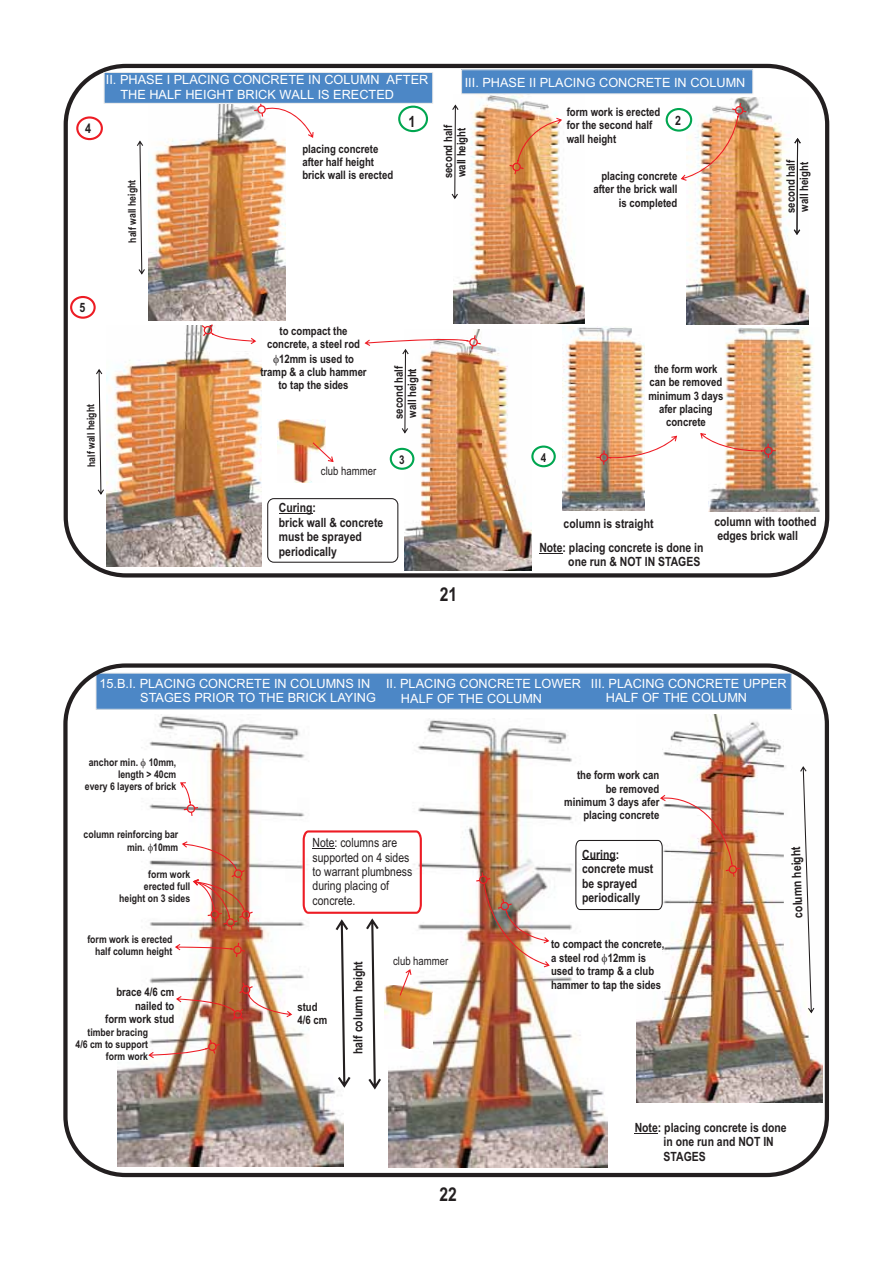
<style>
.page{position:relative;width:893px;height:1263px;background:#fff}
.page>*{position:absolute;margin:0;border:0;box-sizing:border-box;transform-origin:0 0}
.t1{font:700 19.05px "Arial Narrow";color:#231f20}
.t2{font:700 15.45px "Arial Narrow";color:#231f20}
.t3{font:700 13.2px "Arial Narrow";color:#231f20}
.t4{font:700 12.9px "Arial Narrow";color:#231f20}
.t5{font:700 12.75px/14.5px "Arial Narrow";color:#231f20}
.t6{font:12.75px/14.2px "Arial";color:#fff}
.t7{font:12.75px/14.4px "Arial Narrow";color:#231f20}
.t8{font:700 12.15px "Arial Narrow";color:#231f20}
.t9{font:700 11.7px/13.4px "Arial Narrow";color:#231f20}
.t10{font:11.7px "Arial Narrow";color:#231f20}
.t11{font:700 10.65px/12.1px "Arial Narrow";color:#231f20;text-align:right}
</style>
<div class="page">
<img style="left:405px;top:329px;width:127px;height:241px">
<img style="left:686px;top:97px;width:122px;height:228px">
<img style="left:453px;top:95px;width:131px;height:228px">
<img style="left:107px;top:326px;width:155px;height:240px">
<img style="left:148px;top:105px;width:137px;height:215px">
<img style="left:509px;top:118px;width:53px;height:56px">
<img style="left:681px;top:103px;width:65px;height:78px">
<img style="left:709px;top:328px;width:111px;height:183px">
<svg style="left:452px;top:104px;width:7px;height:95px"></svg>
<div style="left:462px;top:70px;width:291px;height:24px;background:#4c87c6"></div>
<div style="left:461px;top:70px;width:292px;height:24px;border:1px solid #e6e7e8"></div>
<svg style="left:137px;top:140px;width:8px;height:135px"></svg>
<svg style="left:96px;top:369px;width:8px;height:126px"></svg>
<svg style="left:254px;top:103px;width:60px;height:35px"></svg>
<svg style="left:202px;top:324px;width:54px;height:20px"></svg>
<div style="left:64px;top:64px;width:765px;height:513px;border:4px solid #231f20;border-radius:59px"></div>
<div style="left:104px;top:73px;width:329px;height:30px;background:#4c87c6"></div>
<div style="left:104px;top:72px;width:329px;height:31px;border:1px solid #e6e7e8"></div>
<svg style="left:794px;top:138px;width:7px;height:97px"></svg>
<img style="left:365px;top:335px;width:116px;height:99px">
<div style="left:76px;top:116px;width:27px;height:24px;border:2px solid #ed1c24;border-radius:50%"></div>
<div style="left:70px;top:296px;width:26px;height:23px;border:2px solid #ed1c24;border-radius:50%"></div>
<div style="left:398px;top:106px;width:30px;height:26px;border:2px solid #00a650;border-radius:50%"></div>
<div style="left:666px;top:108px;width:26px;height:24px;border:2px solid #00a650;border-radius:50%"></div>
<div style="left:390px;top:448px;width:24px;height:22px;border:2px solid #00a650;border-radius:50%"></div>
<div style="left:531px;top:445px;width:25px;height:22px;border:2px solid #00a650;border-radius:50%"></div>
<img style="left:277px;top:420px;width:48px;height:63px">
<svg style="left:313px;top:442px;width:21px;height:20px"></svg>
<img style="left:562px;top:326px;width:83px;height:185px">
<svg style="left:700px;top:433px;width:76px;height:25px"></svg>
<svg style="left:596px;top:436px;width:81px;height:29px"></svg>
<svg style="left:539px;top:553px;width:24px;height:1px"></svg>
<hr style="left:279px;top:513px;width:33px;height:1px;background:#231f20">
<div style="left:267px;top:498px;width:131px;height:65px;border:1px solid #231f20;border-radius:6px"></div>
<div style="left:96px;top:673px;width:695px;height:36px;background:#4c87c6"></div>
<div style="left:96px;top:673px;width:695px;height:36px;border:1px solid #e6e7e8"></div>
<img style="left:637px;top:714px;width:185px;height:389px">
<img style="left:389px;top:720px;width:218px;height:447px">
<img style="left:118px;top:716px;width:226px;height:450px">
<svg style="left:175px;top:943px;width:70px;height:14px"></svg>
<img style="left:182px;top:841px;width:71px;height:89px">
<svg style="left:180px;top:782px;width:18px;height:34px"></svg>
<div style="left:63px;top:663px;width:766px;height:514px;border:4px solid #231f20;border-radius:59px"></div>
<svg style="left:800px;top:766px;width:14px;height:247px"></svg>
<img style="left:422px;top:985px;width:10px;height:63px">
<img style="left:476px;top:872px;width:74px;height:95px">
<svg style="left:148px;top:1040px;width:72px;height:18px"></svg>
<svg style="left:303px;top:830px;width:119px;height:259px"></svg>
<svg style="left:575px;top:795px;width:165px;height:115px"></svg>
<svg style="left:635px;top:1133px;width:23px;height:1px"></svg>
<img style="left:176px;top:983px;width:116px;height:37px">
<svg style="left:602px;top:953px;width:5px;height:11px"></svg>
<svg style="left:141px;top:758px;width:5px;height:10px"></svg>
<svg style="left:148px;top:843px;width:5px;height:10px"></svg>
<p class="t3" style="left:85px;top:124px;width:8px">4</p>
<p class="t6" style="left:120px;top:74px;width:309px;text-indent:-15px">II. PHASE I PLACING CONCRETE IN COLUMN AFTER<br>THE HALF HEIGHT BRICK WALL IS ERECTED</p>
<p class="t6" style="left:465px;top:76px;width:282px">III. PHASE II PLACING CONCRETE IN COLUMN</p>
<p class="t11" style="left:128px;top:243px;width:64px;rotate:-91deg">half wall height</p>
<p class="t9" style="left:302px;top:143px;width:92px">placing concrete after half height brick wall is erected</p>
<p class="t9" style="left:567px;top:106px;width:95px">form work is erected for the second half wall height</p>
<h2 class="t2" style="left:409px;top:115px;width:9px">1</h2>
<p class="t4" style="left:675px;top:115px;width:7px">2</p>
<p class="t9" style="left:442px;top:178px;width:55px;rotate:-90deg">second half wall height</p>
<p class="t9" style="left:593px;top:170px;width:86px;text-align:right">placing concrete after the brick wall is completed</p>
<p class="t9" style="left:785px;top:213px;width:55px;rotate:-90deg">second half wall height</p>
<p class="t4" style="left:80px;top:302px;width:7px">5</p>
<p class="t11" style="left:86px;top:467px;width:64px;rotate:-91deg">half wall height</p>
<p class="t9" style="left:260px;top:325px;width:108px;text-align:center">to compact the concrete, a steel rod<br>12mm is used to<br>tramp &amp; a club hammer to tap the sides</p>
<p class="t10" style="left:321px;top:467px;width:57px">club hammer</p>
<p class="t5" style="left:279px;top:502px;width:106px">Curing:<br>brick wall &amp; concrete must be sprayed periodically</p>
<p class="t9" style="left:393px;top:419px;width:55px;rotate:-90deg">second half wall height</p>
<p class="t8" style="left:399px;top:455px;width:7px">3</p>
<p class="t8" style="left:541px;top:453px;width:7px">4</p>
<p class="t9" style="left:648px;top:363px;width:76px;text-align:center">the form work can be removed minimum 3 days afer placing concrete</p>
<h1 class="t1" style="left:440px;top:587px;width:19px">21</h1>
<p class="t5" style="left:564px;top:518px;width:91px">column is straight</p>
<p class="t5" style="left:539px;top:541px;width:166px;text-align:right">Note: placing concrete is done in one run &amp; NOT IN STAGES</p>
<p class="t5" style="left:714px;top:515px;width:104px">column with toothed edges brick wall</p>
<p class="t6" style="left:140px;top:677px;width:237px;text-indent:-41px">15.B.I. PLACING CONCRETE IN COLUMNS IN<br>STAGES PRIOR TO THE BRICK LAYING</p>
<p class="t6" style="left:401px;top:678px;width:182px;text-indent:-15px">II. PLACING CONCRETE LOWER<br>HALF OF THE COLUMN</p>
<p class="t6" style="left:606px;top:677px;width:182px;text-indent:-15px">III. PLACING CONCRETE UPPER<br>HALF OF THE COLUMN</p>
<p class="t11" style="left:85px;top:757px;width:93px">anchor min. 10mm, length &gt; 40cm<br>every 6 layers of brick</p>
<p class="t11" style="left:84px;top:829px;width:96px;line-height:12.9px">column reinforcing bar min. 10mm</p>
<p class="t11" style="left:119px;top:869px;width:73px">form work erected full height on 3 sides</p>
<p class="t11" style="left:87px;top:934px;width:87px">form work is erected half column height</p>
<p class="t9" style="left:105px;top:986px;width:71px;text-align:right">brace 4/6 cm nailed to<br>form work stud</p>
<p class="t11" style="left:76px;top:1027px;width:74px">timber bracing<br>4/6 cm to support form work</p>
<p class="t7" style="left:313px;top:837px;width:101px">Note: columns are supported on 4 sides to warrant plumbness during placing of concrete.</p>
<p class="t9" style="left:297px;top:1001px;width:31px">stud<br>4/6 cm</p>
<p class="t5" style="left:352px;top:1054px;width:94px;rotate:-90deg">half column height</p>
<p class="t10" style="left:393px;top:957px;width:57px">club hammer</p>
<h1 class="t1" style="left:439px;top:1187px;width:19px">22</h1>
<p class="t9" style="left:564px;top:770px;width:97px;text-align:right">the form work can be removed minimum 3 days afer placing concrete</p>
<p class="t5" style="left:582px;top:848px;width:73px">Curing: concrete must be sprayed periodically</p>
<p class="t9" style="left:551px;top:938px;width:115px">to compact the concrete, a steel rod 12mm is used to tramp &amp; a club hammer to tap the sides</p>
<p class="t5" style="left:792px;top:918px;width:73px;rotate:-92deg">column height</p>
<p class="t5" style="left:664px;top:1121px;width:125px;text-indent:-29px">Note: placing concrete is done in one run and NOT IN<br>STAGES</p>
</div>
